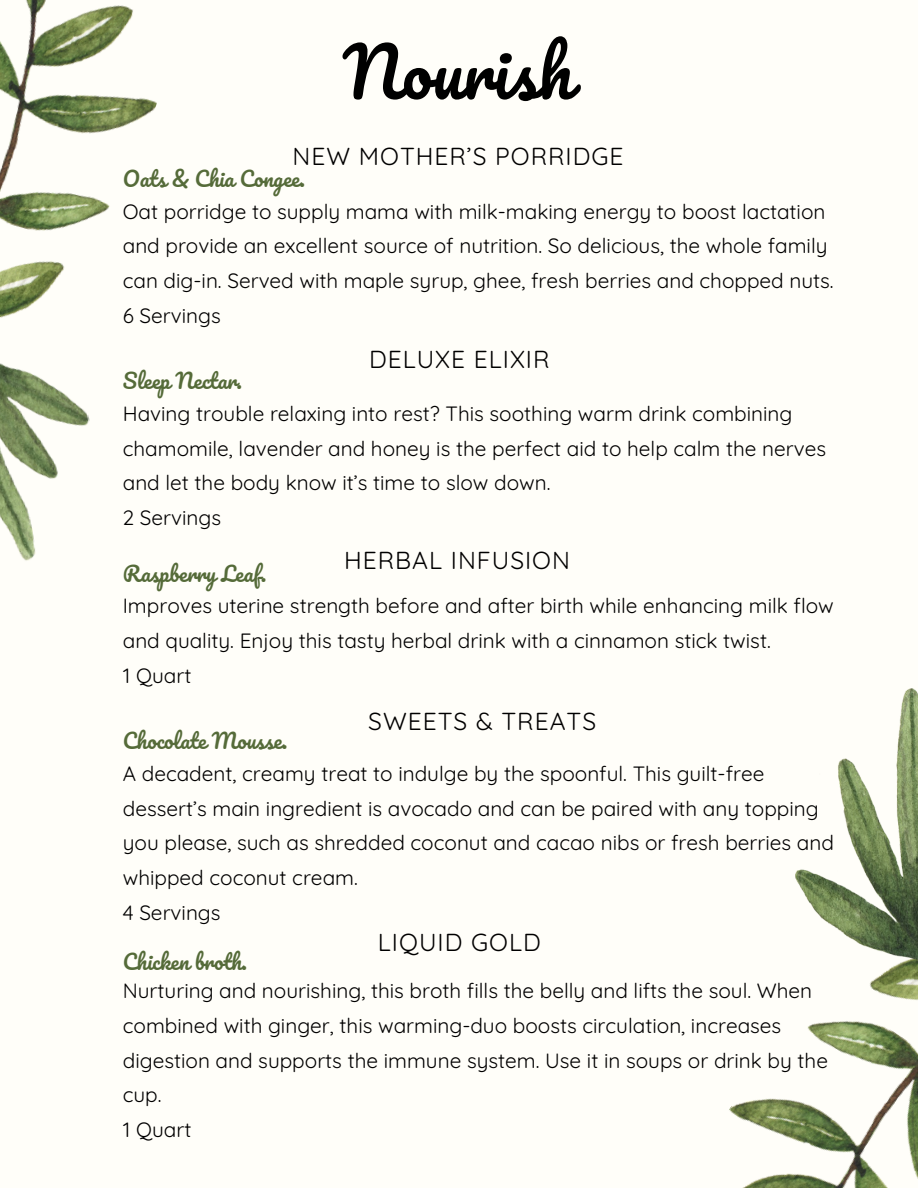
<style>
.page{position:relative;width:918px;height:1188px;background:#fffef9}
.page>*{position:absolute;margin:0;border:0;box-sizing:border-box;transform-origin:0 0}
.t1{font:67.05px "Pacifico";color:#000}
.t2{font:24.6px "Quicksand";letter-spacing:.04em;color:#000}
.t3{font:20.7px/34.8px "Quicksand";color:#000}
.t4{font:20.7px "Pacifico";color:#556b39}
</style>
<div class="page">
<img style="left:0;top:0;width:157px;height:318px">
<img style="left:729px;top:963px;width:189px;height:225px">
<img style="left:795px;top:688px;width:123px;height:275px">
<img style="left:0;top:363px;width:90px;height:198px">
<p class="t1" style="left:343px;top:37px;width:231px">Nourish</p>
<p class="t2" style="left:293px;top:141px;width:332px">NEW MOTHER’S PORRIDGE</p>
<p class="t4" style="left:123px;top:168px;width:184px">Oats &amp; Chia Congee.</p>
<p class="t3" style="left:123px;top:193px;width:712px">Oat porridge to supply mama with milk-making energy to boost lactation and provide an excellent source of nutrition. So delicious, the whole family can dig-in. Served with maple syrup, ghee, fresh berries and chopped nuts.</p>
<p class="t3" style="left:123px;top:298px;width:100px">6 Servings</p>
<p class="t4" style="left:123px;top:370px;width:121px">Sleep Nectar.</p>
<p class="t2" style="left:369px;top:343px;width:182px">DELUXE ELIXIR</p>
<p class="t3" style="left:123px;top:395px;width:705px">Having trouble relaxing into rest? This soothing warm drink combining chamomile, lavender and honey is the perfect aid to help calm the nerves and let the body know it’s time to slow down.</p>
<p class="t3" style="left:123px;top:500px;width:100px">2 Servings</p>
<p class="t4" style="left:123px;top:563px;width:145px">Raspberry Leaf.</p>
<p class="t2" style="left:344px;top:545px;width:227px">HERBAL INFUSION</p>
<p class="t3" style="left:123px;top:588px;width:713px">Improves uterine strength before and after birth while enhancing milk flow and quality. Enjoy this tasty herbal drink with a cinnamon stick twist.</p>
<p class="t3" style="left:123px;top:657px;width:70px">1 Quart</p>
<p class="t2" style="left:368px;top:705px;width:229px">SWEETS &amp; TREATS</p>
<p class="t4" style="left:123px;top:730px;width:166px">Chocolate Mousse.</p>
<p class="t3" style="left:123px;top:756px;width:713px">A decadent, creamy treat to indulge by the spoonful. This guilt-free dessert’s main ingredient is avocado and can be paired with any topping you please, such as shredded coconut and cacao nibs or fresh berries and whipped coconut cream.</p>
<p class="t3" style="left:123px;top:895px;width:99px">4 Servings</p>
<p class="t4" style="left:123px;top:951px;width:126px">Chicken broth.</p>
<p class="t2" style="left:378px;top:926px;width:164px">LIQUID GOLD</p>
<p class="t3" style="left:123px;top:973px;width:707px">Nurturing and nourishing, this broth fills the belly and lifts the soul. When combined with ginger, this warming-duo boosts circulation, increases digestion and supports the immune system. Use it in soups or drink by the cup.</p>
<p class="t3" style="left:123px;top:1112px;width:70px">1 Quart</p>
</div>
